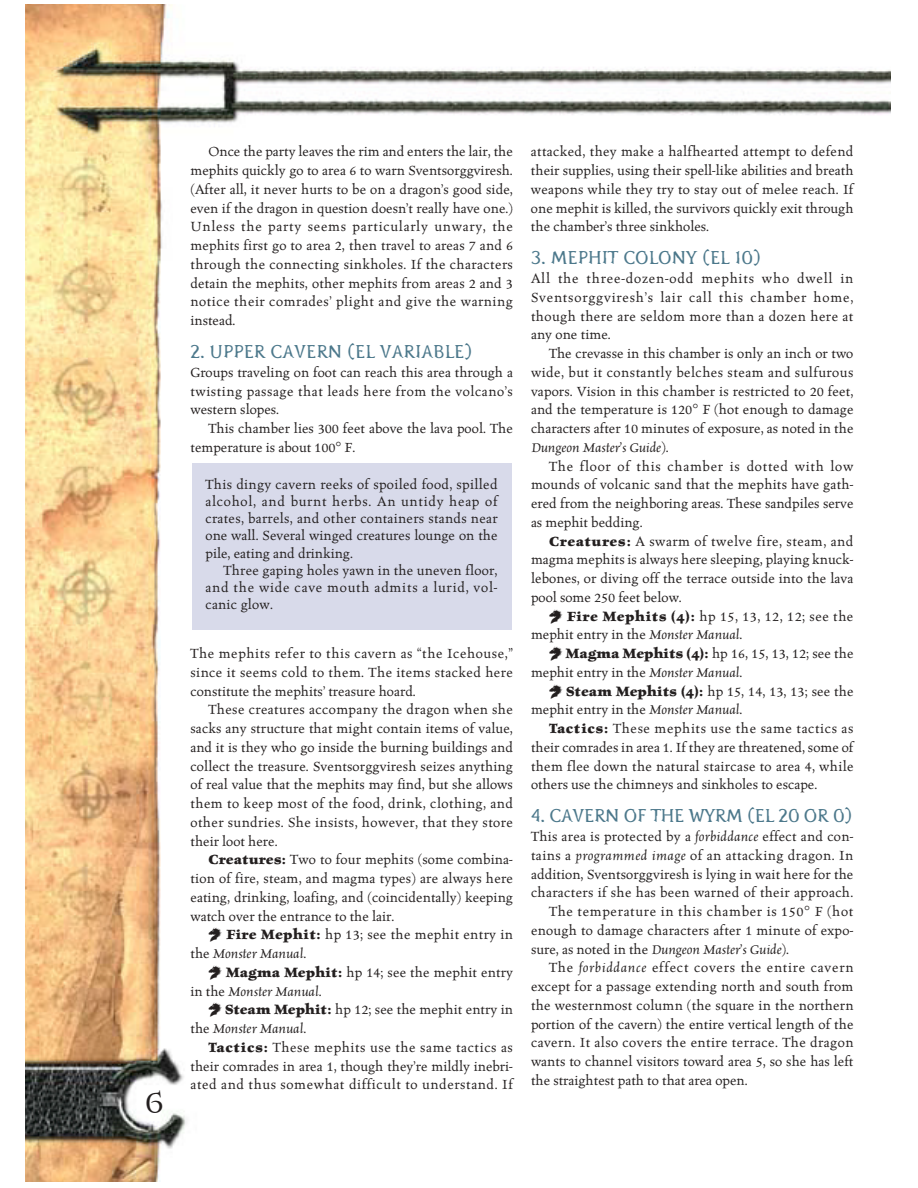
<style>
.page{position:relative;width:918px;height:1188px;background:#fff}
.page>*{position:absolute;margin:0;border:0;box-sizing:border-box;transform-origin:0 0}
.t1{font:34.5px "Alchemy Gold A24";color:#231f1f}
.t2{font:18px "Pterra dactyl";color:#4c788b}
.t3{font:18px "Pterra dactyl";letter-spacing:-.02em;color:#4c788b}
.t4{font:500 15px/18.8px "Celestia Antiqua";letter-spacing:.005em;color:#231f1f;text-align:justify}
.t5{font:500 15px "Celestia Antiqua";letter-spacing:.025em;color:#231f1f}
.t6{font:500 15px "Celestia Antiqua";letter-spacing:.03em;color:#231f1f}
.t7{font:500 15px "Celestia Antiqua";letter-spacing:.045em;color:#231f1f}
.t8{font:italic 500 15px "Celestia Antiqua";color:#231f1f}
.t9{font:500 15px "Celestia Antiqua";letter-spacing:.04em;color:#231f1f}
.s1{font-weight:700}
.s2{font-style:italic}
.s3{font-style:normal}
</style>
<div class="page">
<img style="left:26px;top:4px;width:865px;height:1178px">
<div style="left:192px;top:464px;width:319px;height:166px;background:#d8daea"></div>
<svg style="left:336px;top:442px;width:5px;height:4px"></svg>
<svg style="left:209px;top:928px;width:13px;height:14px"></svg>
<svg style="left:209px;top:965px;width:13px;height:15px"></svg>
<svg style="left:209px;top:1003px;width:13px;height:14px"></svg>
<svg style="left:693px;top:404px;width:5px;height:5px"></svg>
<svg style="left:549px;top:609px;width:13px;height:14px"></svg>
<svg style="left:549px;top:646px;width:13px;height:15px"></svg>
<svg style="left:549px;top:684px;width:13px;height:14px"></svg>
<svg style="left:805px;top:906px;width:4px;height:4px"></svg>
<h1 class="t1" style="left:144px;top:1081px;width:22px">6</h1>
<p class="t4" style="left:190px;top:143px;width:324px;text-indent:18px">Once the party leaves the rim and enters the lair, the mephits quickly go to area 6 to warn Sventsorggviresh. (After all, it never hurts to be on a dragon’s good side, even if the dragon in question doesn’t really have one.)<br>Unless the party seems particularly unwary, the mephits first go to area 2, then travel to areas 7 and 6 through the connecting sinkholes. If the characters detain the mephits, other mephits from areas 2 and 3 notice their comrades’ plight and give the warning instead.</p>
<p class="t2" style="left:190px;top:345px;width:283px">2. UPPER CAVERN (EL VARIABLE)</p>
<p class="t4" style="left:190px;top:364px;width:324px">Groups traveling on foot can reach this area through a twisting passage that leads here from the volcano’s western slopes.</p>
<p class="t4" style="left:190px;top:420px;width:324px;text-indent:18px">This chamber lies 300 feet above the lava pool. The temperature is about 100 F.</p>
<p class="t4" style="left:206px;top:476px;width:294px;line-height:17.2px">This dingy cavern reeks of spoiled food, spilled alcohol, and burnt herbs. An untidy heap of crates, barrels, and other containers stands near one wall. Several winged creatures lounge on the pile, eating and drinking.</p>
<p class="t4" style="left:206px;top:563px;width:294px;line-height:17.2px;text-indent:18px">Three gaping holes yawn in the uneven floor, and the wide cave mouth admits a lurid, vol&shy;canic glow.</p>
<p class="t4" style="left:191px;top:645px;width:324px">The mephits refer to this cavern as “the Icehouse,” since it seems cold to them. The items stacked here constitute the mephits’ treasure hoard.</p>
<p class="t4" style="left:191px;top:701px;width:324px;text-indent:18px">These creatures accompany the dragon when she sacks any structure that might contain items of value, and it is they who go inside the burning buildings and collect the treasure. Sventsorggviresh seizes anything of real value that the mephits may find, but she allows them to keep most of the food, drink, clothing, and other sundries. She insists, however, that they store their loot here.</p>
<p class="t4" style="left:191px;top:851px;width:324px;text-indent:18px"><span class="s1">Creatures:</span> Two to four mephits (some combina&shy;tion of fire, steam, and magma types) are always here eating, drinking, loafing, and (coincidentally) keeping watch over the entrance to the lair.</p>
<p class="t4" style="left:190px;top:926px;width:324px;text-indent:36px"><span class="s1">Fire Mephit:</span> hp 13; see the mephit entry in the <span class="s2">Monster Manual</span>.</p>
<p class="t4" style="left:191px;top:964px;width:324px;text-indent:35px"><span class="s1">Magma Mephit:</span> hp 14; see the mephit entry in the <span class="s2">Monster Manual</span>.</p>
<p class="t4" style="left:190px;top:1001px;width:324px;text-indent:35px"><span class="s1">Steam Mephit:</span> hp 12; see the mephit entry in the <span class="s2">Monster Manual</span>.</p>
<p class="t4" style="left:190px;top:1039px;width:324px;text-indent:18px"><span class="s1">Tactics:</span> These mephits use the same tactics as their comrades in area 1, though they’re mildly inebri&shy;ated and thus somewhat difficult to understand. If</p>
<p class="t4" style="left:531px;top:143px;width:324px">attacked, they make a halfhearted attempt to defend their supplies, using their spell-like abilities and breath weapons while they try to stay out of melee reach. If one mephit is killed, the survivors quickly exit through the chamber’s three sinkholes.</p>
<p class="t2" style="left:531px;top:252px;width:232px">3. MEPHIT COLONY (EL 10)</p>
<p class="t4" style="left:531px;top:270px;width:324px">All the three-dozen-odd mephits who dwell in Sventsorggviresh’s lair call this chamber home, though there are seldom more than a dozen here at any one time.</p>
<p class="t4" style="left:531px;top:345px;width:324px;text-indent:18px">The crevasse in this chamber is only an inch or two wide, but it constantly belches steam and sulfurous vapors. Vision in this chamber is restricted to 20 feet, and the temperature is 120 F (hot enough to damage characters after 10 minutes of exposure, as noted in the <span class="s2">Dungeon Master’s Guide</span>).</p>
<p class="t4" style="left:531px;top:458px;width:324px;text-indent:18px">The floor of this chamber is dotted with low mounds of volcanic sand that the mephits have gath&shy;ered from the neighboring areas. These sandpiles serve as mephit bedding.</p>
<p class="t4" style="left:531px;top:533px;width:324px;text-indent:18px"><span class="s1">Creatures:</span> A swarm of twelve fire, steam, and magma mephits is always here sleeping, playing knuck&shy;lebones, or diving off the terrace outside into the lava pool some 250 feet below.</p>
<p class="t4" style="left:531px;top:608px;width:324px;text-indent:36px"><span class="s1">Fire Mephits (4):</span> hp 15, 13, 12, 12; see the mephit entry in the <span class="s2">Monster Manual</span>.</p>
<p class="t4" style="left:531px;top:645px;width:324px;text-indent:35px"><span class="s1">Magma Mephits (4):</span> hp 16, 15, 13, 12; see the mephit entry in the <span class="s2">Monster Manual</span>.</p>
<p class="t4" style="left:531px;top:683px;width:324px;text-indent:35px"><span class="s1">Steam Mephits (4):</span> hp 15, 14, 13, 13; see the mephit entry in the <span class="s2">Monster Manual</span>.</p>
<p class="t4" style="left:531px;top:720px;width:324px;text-indent:18px"><span class="s1">Tactics:</span> These mephits use the same tactics as their comrades in area 1. If they are threatened, some of them flee down the natural staircase to area 4, while others use the chimneys and sinkholes to escape.</p>
<p class="t3" style="left:531px;top:810px;width:323px">4. CAVERN OF THE WYRM (EL 20 OR 0)</p>
<p class="t4" style="left:531px;top:828px;width:324px">This area is protected by a <span class="s2">forbiddance</span> effect and con-</p>
<p class="t6" style="left:531px;top:849px;width:324px">tains a <span class="s2">programmed image</span> of an attacking dragon. In</p>
<p class="t4" style="left:531px;top:866px;width:324px">addition, Sventsorggviresh is lying in wait here for the</p>
<p class="t4" style="left:531px;top:884px;width:324px">characters if she has been warned of their approach.</p>
<p class="t9" style="left:549px;top:905px;width:306px">The temperature in this chamber is 150 F (hot</p>
<p class="t4" style="left:531px;top:922px;width:324px">enough to damage characters after 1 minute of expo-</p>
<p class="t8" style="left:531px;top:943px;width:260px"><span class="s3">sure, as noted in the</span> Dungeon Master’s Guide<span class="s3">).</span></p>
<p class="t7" style="left:549px;top:962px;width:306px">The <span class="s2">forbiddance</span> effect covers the entire cavern</p>
<p class="t4" style="left:531px;top:978px;width:324px">except for a passage extending north and south from</p>
<p class="t4" style="left:531px;top:997px;width:324px">the westernmost column (the square in the northern</p>
<p class="t4" style="left:531px;top:1016px;width:324px">portion of the cavern) the entire vertical length of the</p>
<p class="t5" style="left:531px;top:1037px;width:324px">cavern. It also covers the entire terrace. The dragon</p>
<p class="t4" style="left:531px;top:1053px;width:324px">wants to channel visitors toward area 5, so she has left</p>
<p class="t4" style="left:531px;top:1072px;width:218px">the straightest path to that area open.</p>
</div>
